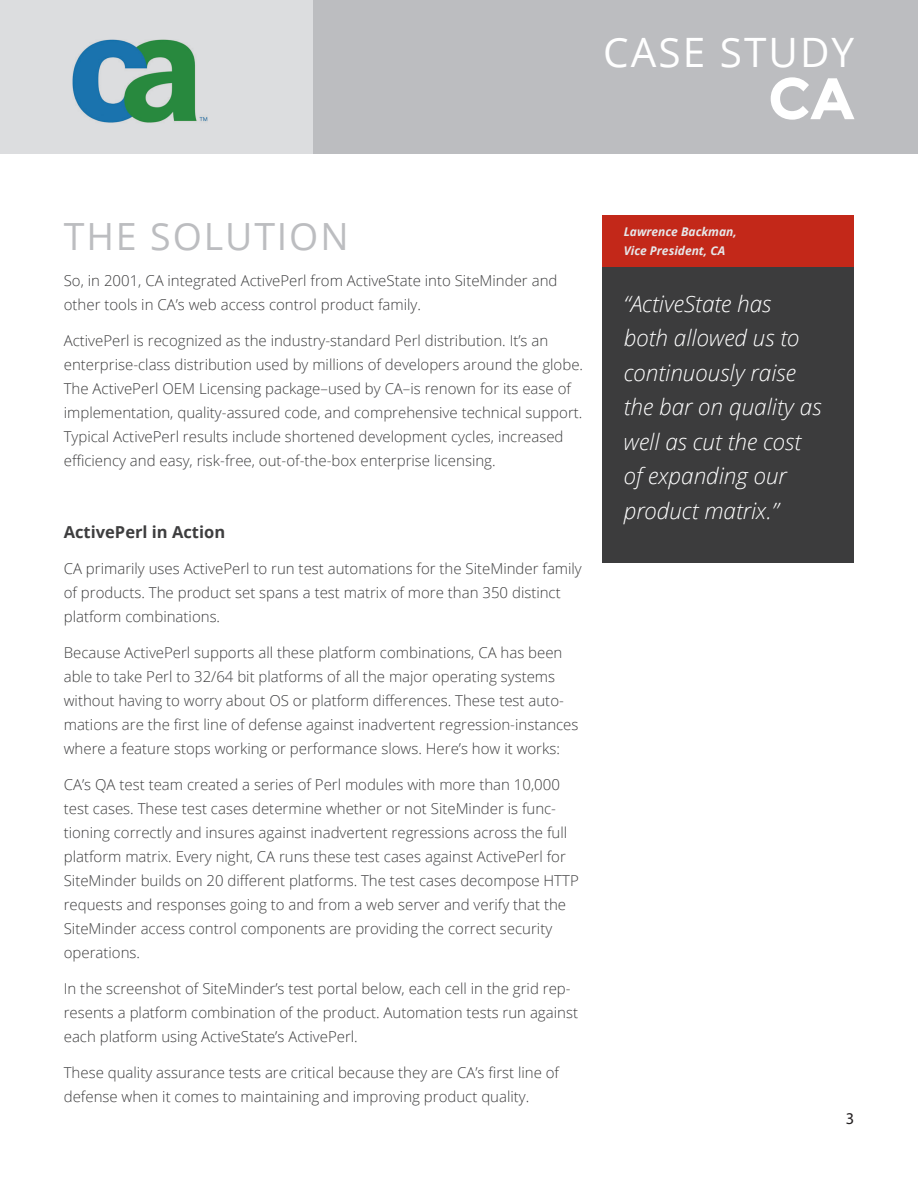
<style>
.page{position:relative;width:918px;height:1188px;background:#fff}
.page>*{position:absolute;margin:0;border:0;box-sizing:border-box;transform-origin:0 0}
.heading_one{font:700 58.5px "Montserrat";color:#fff}
.case_study_-_right_j{font:40.5px "Open Sans";letter-spacing:.05em;color:#fff}
.main_body{font:37.5px "Open Sans";letter-spacing:.05em;color:#bcbdc0}
.featured_text{font:italic 300 22.5px/34.5px "Open Sans";color:#fff}
.heading_five{font:700 16.5px "Open Sans";color:#3e3e3f}
.t1{font:16.5px "Myriad Pro";color:#231f20}
.main_body-2{font:300 15px/24px "Open Sans";color:#3e3e3f}
.main{font:italic 700 12px "Open Sans";color:#e6e7e9}
</style>
<div class="page">
<div style="left:0;top:0;width:315px;height:153px;background:#dcdddf"></div>
<div style="left:313px;top:0;width:605px;height:153px;background:#bcbdc0"></div>
<div style="left:603px;top:216px;width:251px;height:346px;background:#3c3c3d"></div>
<div style="left:603px;top:215px;width:251px;height:51px;background:#c32819"></div>
<img style="left:72px;top:39px;width:136px;height:84px">
<p class="case_study_-_right_j" style="left:603px;top:24px;width:253px">CASE STUDY</p>
<p class="heading_one" style="left:768px;top:64px;width:88px">CA</p>
<p class="main_body" style="left:64px;top:211px;width:286px">THE SOLUTION</p>
<p class="main_body-2" style="left:64px;top:268px;width:495px">So, in 2001, CA integrated ActivePerl from ActiveState into SiteMinder and other tools in CA’s web access control product family.</p>
<p class="main_body-2" style="left:64px;top:328px;width:521px">ActivePerl is recognized as the industry-standard Perl distribution. It’s an enterprise-class distribution used by millions of developers around the globe.<br>The ActivePerl OEM Licensing package–used by CA–is renown for its ease of implementation, quality-assured code, and comprehensive technical support.<br>Typical ActivePerl results include shortened development cycles, increased efficiency and easy, risk-free, out-of-the-box enterprise licensing.</p>
<p class="heading_five" style="left:64px;top:521px;width:163px">ActivePerl in Action</p>
<p class="main_body-2" style="left:64px;top:556px;width:520px">CA primarily uses ActivePerl to run test automations for the SiteMinder family of products. The product set spans a test matrix of more than 350 distinct platform combinations.</p>
<p class="main_body-2" style="left:64px;top:640px;width:516px">Because ActivePerl supports all these platform combinations, CA has been able to take Perl to 32/64 bit platforms of all the major operating systems without having to worry about OS or platform differences. These test auto&shy;mations are the first line of defense against inadvertent regression-instances where a feature stops working or performance slows. Here’s how it works:</p>
<p class="main_body-2" style="left:64px;top:772px;width:517px">CA’s QA test team created a series of Perl modules with more than 10,000 test cases. These test cases determine whether or not SiteMinder is func&shy;tioning correctly and insures against inadvertent regressions across the full platform matrix. Every night, CA runs these test cases against ActivePerl for SiteMinder builds on 20 different platforms. The test cases decompose HTTP requests and responses going to and from a web server and verify that the SiteMinder access control components are providing the correct security operations.</p>
<p class="main_body-2" style="left:64px;top:976px;width:516px">In the screenshot of SiteMinder’s test portal below, each cell in the grid rep&shy;resents a platform combination of the product. Automation tests run against each platform using ActiveState’s ActivePerl.</p>
<p class="main_body-2" style="left:64px;top:1060px;width:497px">These quality assurance tests are critical because they are CA’s first line of defense when it comes to maintaining and improving product quality.</p>
<p class="main" style="left:624px;top:223px;width:115px">Lawrence Backman,</p>
<p class="main" style="left:624px;top:242px;width:103px">Vice President, CA</p>
<p class="featured_text" style="left:624px;top:286px;width:199px">“ActiveState has<br>both allowed us to continuously raise the bar on quality as well as cut the cost of expanding our product matrix.”</p>
<p class="t1" style="left:846px;top:1109px;width:10px">3</p>
</div>
